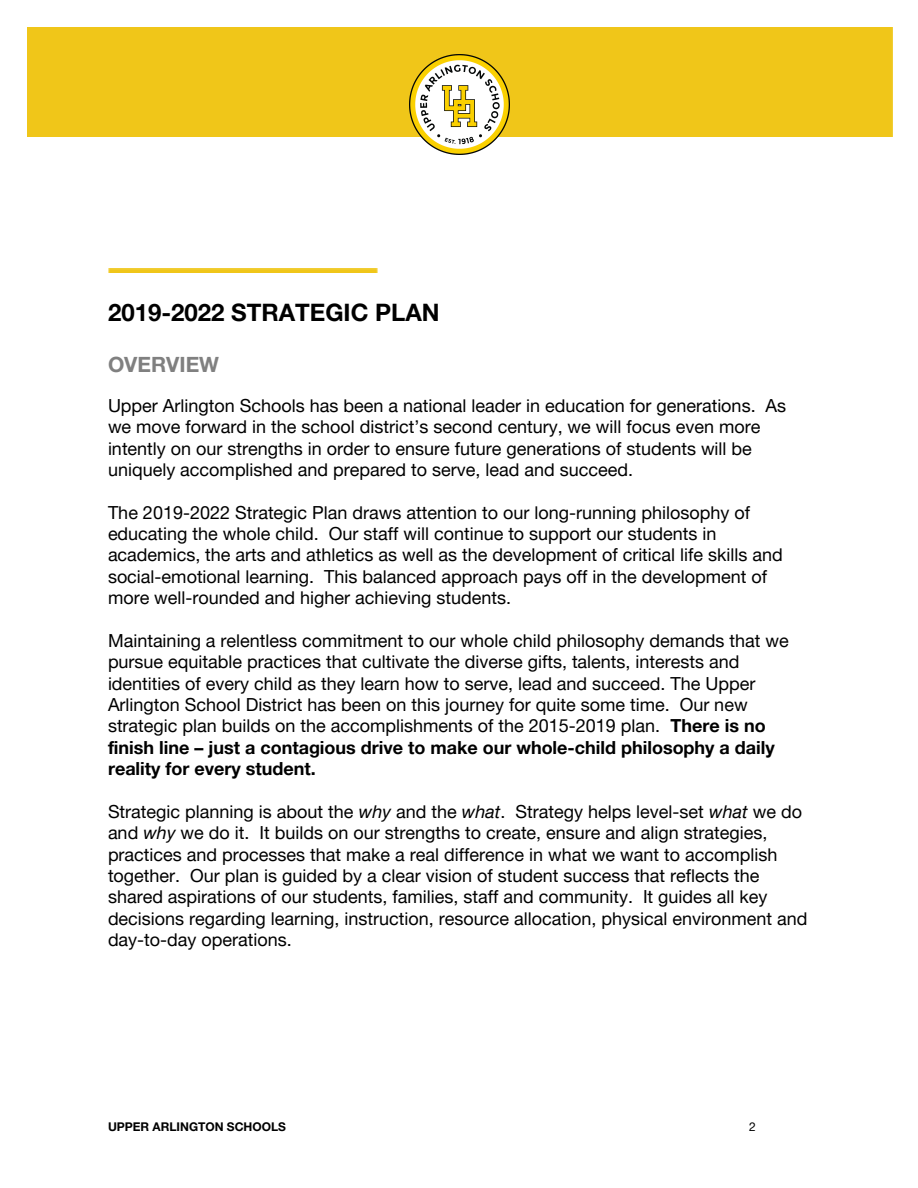
<style>
.page{position:relative;width:918px;height:1188px;background:#fff}
.page>*{position:absolute;margin:0;border:0;box-sizing:border-box;transform-origin:0 0}
.t1{font:700 24px "Helvetica Neue";color:#000}
.t2{font:700 21px "Helvetica Neue";color:#808080}
.t3{font:18px/21.3px "Helvetica Neue";color:#000}
.t4{font:700 12px "Helvetica Neue";color:#000}
.t5{font:12px "Helvetica Neue";color:#000}
.s1{font-weight:700}
.s2{font-style:italic}
</style>
<div class="page">
<img style="left:108px;top:269px;width:270px;height:3px">
<div style="left:27px;top:27px;width:865px;height:109px;background:#f0c619"></div>
<img style="left:410px;top:54px;width:100px;height:100px">
<h1 class="t1" style="left:108px;top:297px;width:333px">2019-2022 STRATEGIC PLAN</h1>
<p class="t2" style="left:108px;top:352px;width:113px">OVERVIEW</p>
<p class="t3" style="left:108px;top:395px;width:680px">Upper Arlington Schools has been a national leader in education for generations. As we move forward in the school district’s second century, we will focus even more intently on our strengths in order to ensure future generations of students will be uniquely accomplished and prepared to serve, lead and succeed.</p>
<p class="t3" style="left:108px;top:502px;width:676px">The 2019-2022 Strategic Plan draws attention to our long-running philosophy of educating the whole child. Our staff will continue to support our students in academics, the arts and athletics as well as the development of critical life skills and social-emotional learning. This balanced approach pays off in the development of more well-rounded and higher achieving students.</p>
<p class="t3" style="left:108px;top:630px;width:682px">Maintaining a relentless commitment to our whole child philosophy demands that we pursue equitable practices that cultivate the diverse gifts, talents, interests and identities of every child as they learn how to serve, lead and succeed. The Upper Arlington School District has been on this journey for quite some time. Our new strategic plan builds on the accomplishments of the 2015-2019 plan. <span class="s1">There is no finish line – just a contagious drive to make our whole-child philosophy a daily reality for every student.</span></p>
<p class="t3" style="left:108px;top:801px;width:701px">Strategic planning is about the <span class="s2">why</span> and the <span class="s2">what</span>. Strategy helps level-set <span class="s2">what</span> we do and <span class="s2">why</span> we do it. It builds on our strengths to create, ensure and align strategies, practices and processes that make a real difference in what we want to accomplish together. Our plan is guided by a clear vision of student success that reflects the shared aspirations of our students, families, staff and community. It guides all key decisions regarding learning, instruction, resource allocation, physical environment and day-to-day operations.</p>
<p class="t4" style="left:108px;top:1119px;width:180px">UPPER ARLINGTON SCHOOLS</p>
<p class="t5" style="left:749px;top:1119px;width:8px">2</p>
</div>
